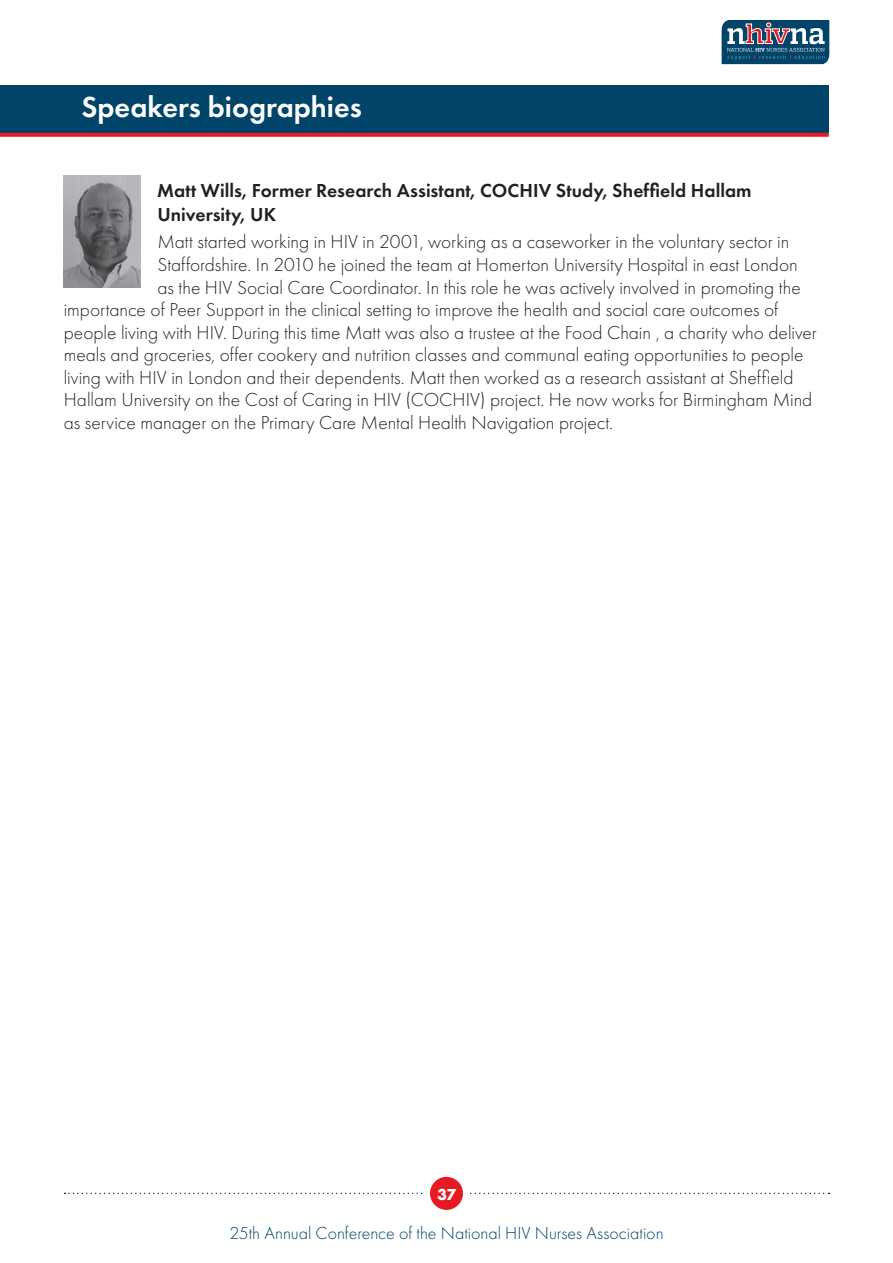
<style>
.page{position:relative;width:893px;height:1263px;background:#fff}
.page>*{position:absolute;margin:0;border:0;box-sizing:border-box;transform-origin:0 0}
.t1{font:600 30px "Futura PT";color:#fff}
.Biog_Body_Copy{font:300 19.5px "Futura PT";color:#231f20}
.Biog_Body_Copy-2{font:600 19.5px/23.4px "Futura PT";color:#231f20}
.t2{font:300 18px "Futura PT";color:#00446a}
.t3{font:700 16.5px "Futura PT";color:#fff}
</style>
<div class="page">
<svg style="left:721px;top:20px;width:109px;height:45px;background:#406885"></svg>
<svg style="left:64px;top:1193px;width:765px;height:1px"></svg>
<svg style="left:427px;top:1174px;width:39px;height:38px"></svg>
<div style="left:425px;top:1171px;width:43px;height:44px;border:5px solid #fff;border-radius:50%"></div>
<div style="left:0;top:85px;width:829px;height:48px;background:#00446a"></div>
<svg style="left:0;top:133px;width:829px;height:4px;background:#e6252e"></svg>
<img style="left:64px;top:175px;width:76px;height:112px">
<p class="t1" style="left:81px;top:88px;width:282px">Speakers biographies</p>
<p class="Biog_Body_Copy-2" style="left:157px;top:179px;width:596px">Matt Wills, Former Research Assistant, COCHIV Study, Sheffield Hallam<br>University, UK</p>
<p class="Biog_Body_Copy" style="left:157px;top:231px;width:634px">Matt started working in HIV in 2001, working as a caseworker in the voluntary sector in</p>
<p class="Biog_Body_Copy" style="left:157px;top:253px;width:642px">Staffordshire. In 2010 he joined the team at Homerton University Hospital in east London</p>
<p class="Biog_Body_Copy" style="left:157px;top:276px;width:645px">as the HIV Social Care Coordinator. In this role he was actively involved in promoting the</p>
<p class="Biog_Body_Copy" style="left:64px;top:298px;width:716px">importance of Peer Support in the clinical setting to improve the health and social care outcomes of</p>
<p class="Biog_Body_Copy" style="left:64px;top:321px;width:755px">people living with HIV. During this time Matt was also a trustee at the Food Chain , a charity who deliver</p>
<p class="Biog_Body_Copy" style="left:64px;top:343px;width:741px">meals and groceries, offer cookery and nutrition classes and communal eating opportunities to people</p>
<p class="Biog_Body_Copy" style="left:64px;top:366px;width:731px">living with HIV in London and their dependents. Matt then worked as a research assistant at Sheffield</p>
<p class="Biog_Body_Copy" style="left:64px;top:389px;width:750px">Hallam University on the Cost of Caring in HIV (COCHIV) project. He now works for Birmingham Mind</p>
<p class="Biog_Body_Copy" style="left:64px;top:411px;width:551px">as service manager on the Primary Care Mental Health Navigation project.</p>
<p class="t3" style="left:437px;top:1183px;width:20px">37</p>
<p class="t2" style="left:229px;top:1223px;width:436px">25th Annual Conference of the National HIV Nurses Association</p>
</div>
